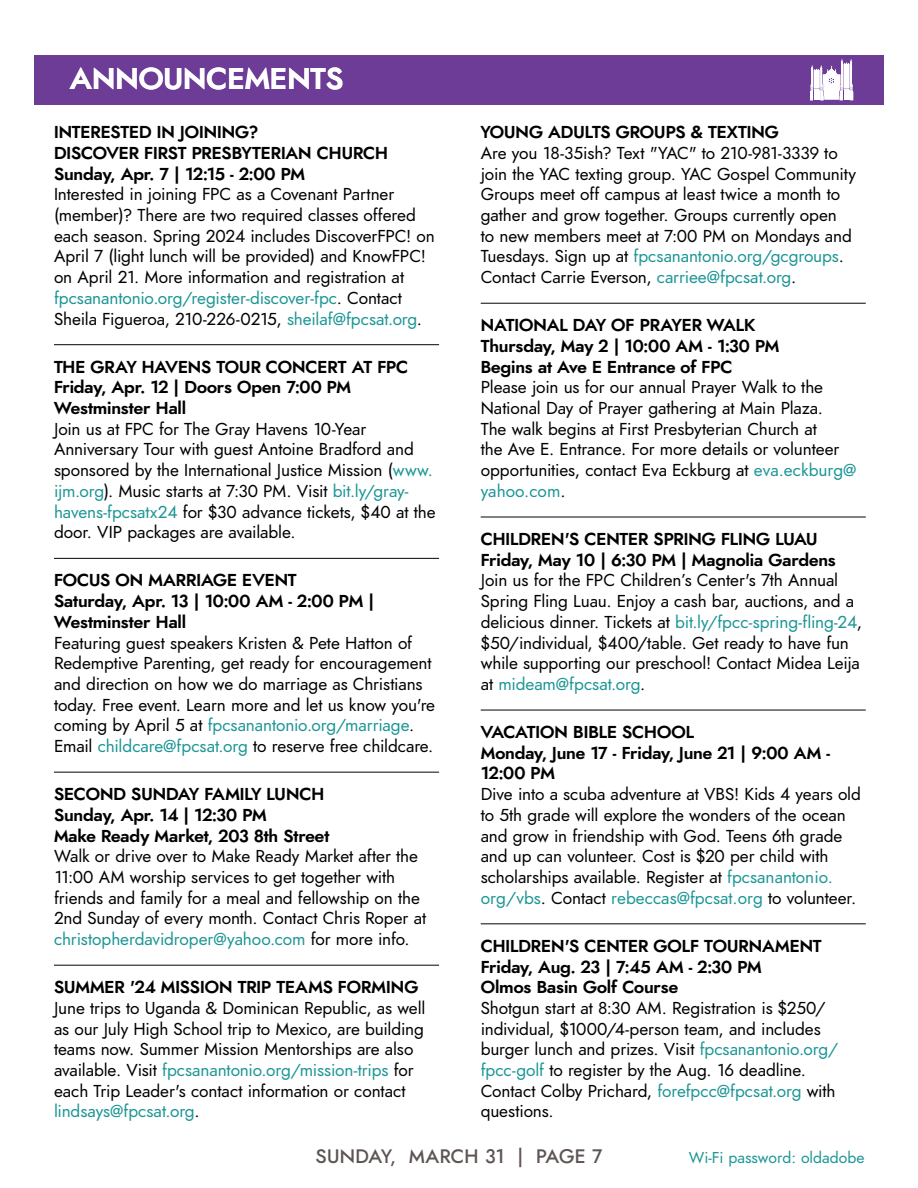
<style>
.page{position:relative;width:918px;height:1188px;background:#fff}
.page>*{position:absolute;margin:0;border:0;box-sizing:border-box;transform-origin:0 0}
.t1{font:italic 700 30px "Renner";color:#fff}
.t2{font:italic 500 19.5px "Renner";letter-spacing:.015em;color:#5e5553}
.t3{font:italic 17.25px/20.7px "Renner";letter-spacing:-.005em;color:#000}
.t4{font:italic 700 17.25px/20.7px "Renner";letter-spacing:-.005em;color:#000}
.t5{font:italic 15.75px "Renner";color:#1d9695}
.s1{color:#1d9695}
</style>
<div class="page">
<hr style="left:54px;top:344px;width:385px;height:1px;background:#231f20">
<hr style="left:54px;top:558px;width:385px;height:1px;background:#231f20">
<hr style="left:54px;top:772px;width:385px;height:1px;background:#231f20">
<hr style="left:54px;top:965px;width:385px;height:1px;background:#231f20">
<hr style="left:481px;top:303px;width:385px;height:1px;background:#231f20">
<hr style="left:481px;top:516px;width:385px;height:2px;background:#231f20">
<hr style="left:481px;top:709px;width:385px;height:2px;background:#231f20">
<hr style="left:481px;top:923px;width:385px;height:1px;background:#231f20">
<div style="left:34px;top:55px;width:850px;height:50px;background:#6d3c97"></div>
<svg style="left:810px;top:59px;width:43px;height:41px"></svg>
<h1 class="t1" style="left:70px;top:58px;width:275px">ANNOUNCEMENTS</h1>
<p class="t4" style="left:54px;top:122px;width:336px">INTERESTED IN JOINING?<br>DISCOVER FIRST PRESBYTERIAN CHURCH<br>Sunday, Apr. 7 | 12:15 - 2:00 PM</p>
<p class="t3" style="left:54px;top:184px;width:382px">Interested in joining FPC as a Covenant Partner (member)? There are two required classes offered each season. Spring 2024 includes DiscoverFPC! on April 7 (light lunch will be provided) and KnowFPC! on April 21. More information and registration at <span class="s1">fpcsanantonio.org/register-discover-fpc</span>. Contact Sheila Figueroa, 210-226-0215, <span class="s1">sheilaf@fpcsat.org</span>.</p>
<p class="t4" style="left:54px;top:356px;width:356px">THE GRAY HAVENS TOUR CONCERT AT FPC<br>Friday, Apr. 12 | Doors Open 7:00 PM<br>Westminster Hall</p>
<p class="t3" style="left:54px;top:419px;width:383px">Join us at FPC for The Gray Havens 10-Year Anniversary Tour with guest Antoine Bradford and sponsored by the International Justice Mission (<span class="s1">www. ijm.org</span>). Music starts at 7:30 PM. Visit <span class="s1">bit.ly/gray&shy;havens-fpcsatx24</span> for $30 advance tickets, $40 at the door. VIP packages are available.</p>
<p class="t4" style="left:54px;top:570px;width:322px">FOCUS ON MARRIAGE EVENT<br>Saturday, Apr. 13 | 10:00 AM - 2:00 PM |<br>Westminster Hall</p>
<p class="t3" style="left:54px;top:632px;width:383px">Featuring guest speakers Kristen &amp; Pete Hatton of Redemptive Parenting, get ready for encouragement and direction on how we do marriage as Christians today. Free event. Learn more and let us know you're coming by April 5 at <span class="s1">fpcsanantonio.org/marriage</span>.<br>Email <span class="s1">childcare@fpcsat.org</span> to reserve free childcare.</p>
<p class="t4" style="left:54px;top:784px;width:277px">SECOND SUNDAY FAMILY LUNCH<br>Sunday, Apr. 14 | 12:30 PM<br>Make Ready Market, 203 8th Street</p>
<p class="t3" style="left:54px;top:846px;width:374px">Walk or drive over to Make Ready Market after the 11:00 AM worship services to get together with friends and family for a meal and fellowship on the 2nd Sunday of every month. Contact Chris Roper at <span class="s1">christopherdavidroper@yahoo.com</span> for more info.</p>
<p class="t4" style="left:54px;top:977px;width:366px">SUMMER '24 MISSION TRIP TEAMS FORMING</p>
<p class="t3" style="left:54px;top:998px;width:373px">June trips to Uganda &amp; Dominican Republic, as well as our July High School trip to Mexico, are building teams now. Summer Mission Mentorships are also available. Visit <span class="s1">fpcsanantonio.org/mission-trips</span> for each Trip Leader's contact information or contact <span class="s1">lindsays@fpcsat.org</span>.</p>
<p class="t4" style="left:481px;top:122px;width:300px">YOUNG ADULTS GROUPS &amp; TEXTING</p>
<p class="t3" style="left:481px;top:143px;width:377px">Are you 18-35ish? Text "YAC" to 210-981-3339 to join the YAC texting group. YAC Gospel Community Groups meet off campus at least twice a month to gather and grow together. Groups currently open<br>to new members meet at 7:00 PM on Mondays and Tuesdays. Sign up at <span class="s1">fpcsanantonio.org/gcgroups</span>.<br>Contact Carrie Everson, <span class="s1">carriee@fpcsat.org</span>.</p>
<p class="t4" style="left:481px;top:315px;width:300px">NATIONAL DAY OF PRAYER WALK<br>Thursday, May 2 | 10:00 AM - 1:30 PM<br>Begins at Ave E Entrance of FPC</p>
<p class="t3" style="left:481px;top:377px;width:377px">Please join us for our annual Prayer Walk to the National Day of Prayer gathering at Main Plaza.<br>The walk begins at First Presbyterian Church at<br>the Ave E. Entrance. For more details or volunteer opportunities, contact Eva Eckburg at <span class="s1">eva.eckburg@ yahoo.com</span>.</p>
<p class="t4" style="left:481px;top:529px;width:357px">CHILDREN'S CENTER SPRING FLING LUAU<br>Friday, May 10 | 6:30 PM | Magnolia Gardens</p>
<p class="t3" style="left:481px;top:570px;width:383px">Join us for the FPC Children’s Center's 7th Annual Spring Fling Luau. Enjoy a cash bar, auctions, and a delicious dinner. Tickets at <span class="s1">bit.ly/fpcc-spring-fling-24</span>, $50/individual, $400/table. Get ready to have fun while supporting our preschool! Contact Midea Leija at <span class="s1">mideam@fpcsat.org</span>.</p>
<p class="t4" style="left:481px;top:722px;width:351px">VACATION BIBLE SCHOOL<br>Monday, June 17 - Friday, June 21 | 9:00 AM -<br>12:00 PM</p>
<p class="t3" style="left:481px;top:784px;width:382px">Dive into a scuba adventure at VBS! Kids 4 years old to 5th grade will explore the wonders of the ocean and grow in friendship with God. Teens 6th grade and up can volunteer. Cost is $20 per child with scholarships available. Register at <span class="s1">fpcsanantonio. org/vbs</span>. Contact <span class="s1">rebeccas@fpcsat.org</span> to volunteer.</p>
<p class="t4" style="left:481px;top:935px;width:342px">CHILDREN'S CENTER GOLF TOURNAMENT<br>Friday, Aug. 23 | 7:45 AM - 2:30 PM<br>Olmos Basin Golf Course</p>
<p class="t3" style="left:481px;top:998px;width:359px">Shotgun start at 8:30 AM. Registration is $250/ individual, $1000/4-person team, and includes burger lunch and prizes. Visit <span class="s1">fpcsanantonio.org/ fpcc-golf</span> to register by the Aug. 16 deadline.<br>Contact Colby Prichard, <span class="s1">forefpcc@fpcsat.org</span> with questions.</p>
<p class="t2" style="left:315px;top:1142px;width:289px">SUNDAY, MARCH 31 | PAGE 7</p>
<p class="t5" style="left:689px;top:1147px;width:177px">Wi-Fi password: oldadobe</p>
</div>
